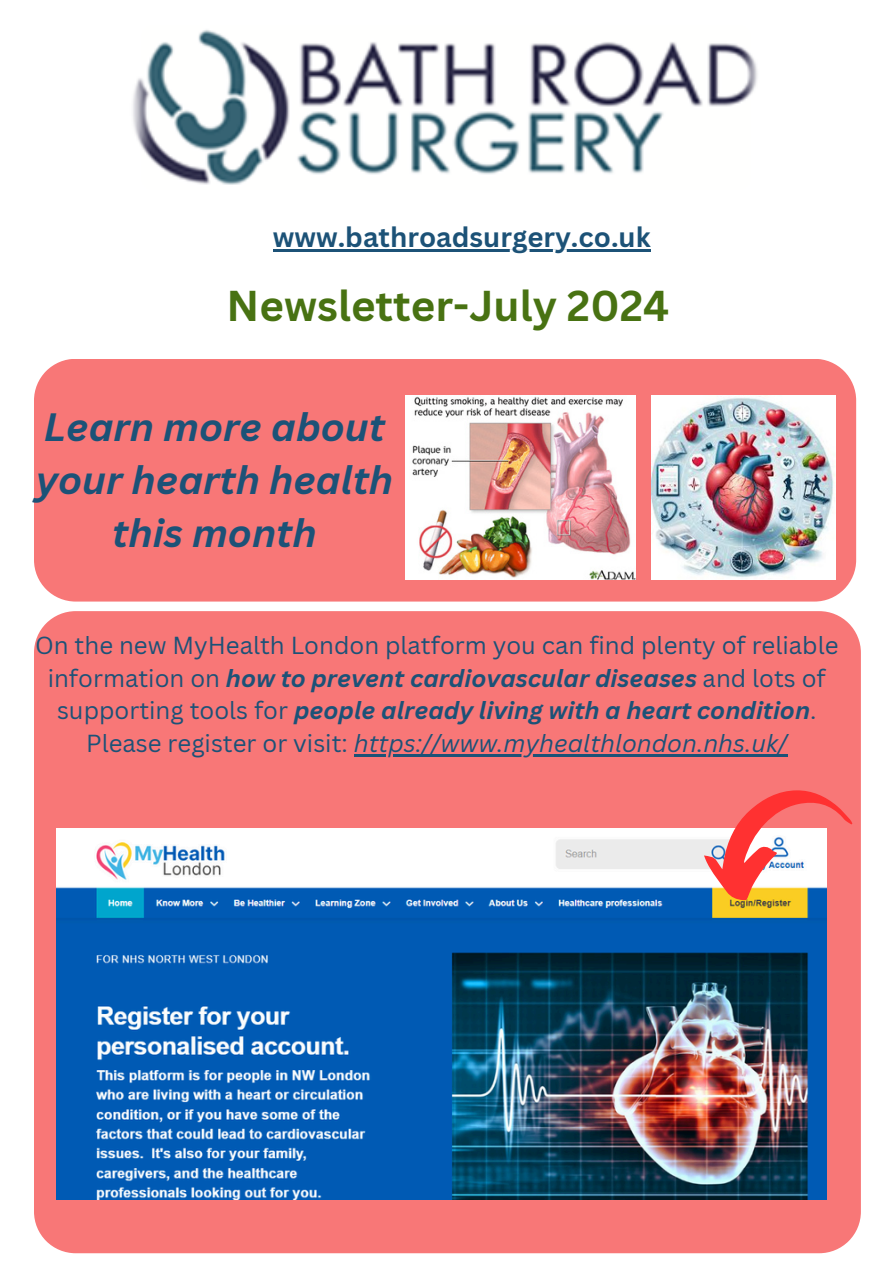
<style>
.page{position:relative;width:894px;height:1264px;background:#fff}
.page>*{position:absolute;margin:0;border:0;box-sizing:border-box;transform-origin:0 0}
.t1{font:700 42px "Canva Sans";color:#487212}
.t2{font:italic 700 38.55px/52.8px "Canva Sans";color:#1c5277;text-align:center}
.t3{font:700 27.45px "Canva Sans";color:#1c5277}
.t4{font:24px/32.7px "Canva Sans";color:#1c5277;text-align:center}
.s1{font-weight:700;font-style:italic}
.s2{font-style:italic}
</style>
<div class="page">
<img style="left:133px;top:30px;width:625px;height:155px">
<div style="left:34px;top:611px;width:826px;height:642px;background:#f87777"></div>
<div style="left:34px;top:359px;width:821px;height:242px;background:#f87777"></div>
<img style="left:56px;top:828px;width:770px;height:371px">
<img style="left:651px;top:396px;width:183px;height:183px">
<img style="left:405px;top:396px;width:230px;height:183px">
<hr style="left:273px;top:250px;width:377px;height:2px;background:#1c5277">
<hr style="left:353px;top:754px;width:434px;height:2px;background:#1c5277">
<svg style="left:703px;top:790px;width:149px;height:110px"></svg>
<h1 class="t3" style="left:273px;top:218px;width:379px">www.bathroadsurgery.co.uk</h1>
<p class="t1" style="left:226px;top:276px;width:444px">Newsletter-July 2024</p>
<p class="t2" style="left:36px;top:400px;width:358px">Learn more about your hearth health this month</p>
<p class="t4" style="left:35px;top:628px;width:804px">On the new MyHealth London platform you can find plenty of reliable information on <span class="s1">how to prevent cardiovascular diseases</span> and lots of supporting tools for <span class="s1">people already living with a heart condition</span>.<br>Please register or visit: <span class="s2">https://www.myhealthlondon.nhs.uk/</span></p>
</div>
